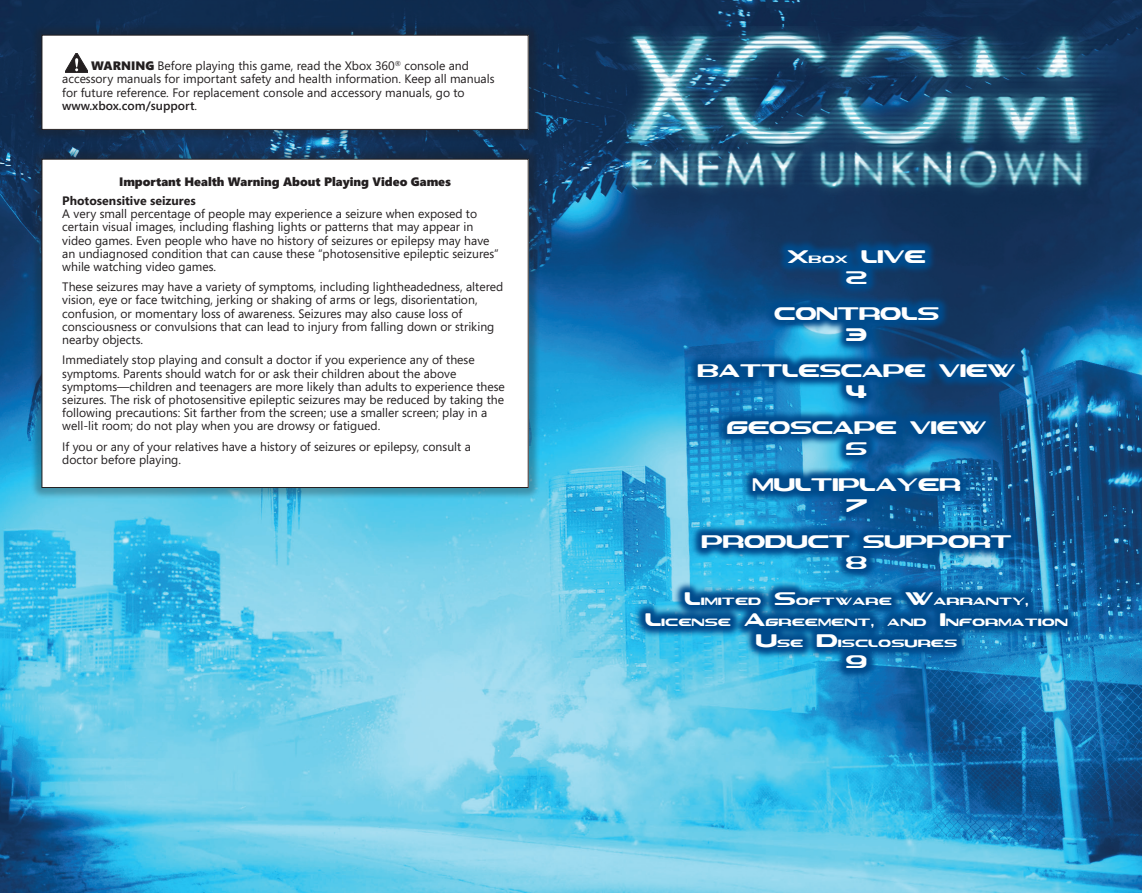
<style>
.page{position:relative;width:1142px;height:893px;background:#fff}
.page>*{position:absolute;margin:0;border:0;box-sizing:border-box;transform-origin:0 0}
.t1{font:26.25px/21px "Sevilalias Esra Lite";color:#fff;text-align:center}
.t2{font:12.25px/13.1px "Segoe";color:#231f20}
.t3{font:900 12.25px "Segoe";color:#231f20}
.t4{font:700 12.25px "Segoe";color:#231f20}
.s1{font-weight:900}
.s2{font-weight:600}
.s3{font-family:"Flama";font-weight:700;font-size:12.25px}
</style>
<div class="page">
<img style="left:0;top:0;width:1141px;height:893px">
<div style="left:30px;top:147px;width:510px;height:353px;background:#231f20;opacity:.31"></div>
<div style="left:42px;top:159px;width:486px;height:328px;background:#fff"></div>
<div style="left:41px;top:159px;width:487px;height:329px;border:1px solid #231f20"></div>
<div style="left:30px;top:23px;width:510px;height:118px;background:#231f20;opacity:.31"></div>
<div style="left:42px;top:35px;width:486px;height:94px;background:#fff"></div>
<svg style="left:65px;top:53px;width:23px;height:20px"></svg>
<div style="left:41px;top:35px;width:487px;height:95px;border:1px solid #231f20"></div>
<img style="left:595px;top:27px;width:521px;height:177px">
<svg style="left:633px;top:239px;width:446px;height:440px;background:#176aa2"></svg>
<p class="t2" style="left:62px;top:59px;width:433px;text-indent:29px"><span class="s1">WARNING</span> Before playing this game, read the Xbox 360<sup>®</sup> console and accessory manuals for important safety and health information. Keep all manuals for future reference. For replacement console and accessory manuals, go to <span class="s2">www.xbox.com/support</span>.</p>
<p class="t3" style="left:119px;top:173px;width:333px">Important Health Warning About Playing Video Games</p>
<p class="t4" style="left:62px;top:192px;width:135px">Photosensitive seizures</p>
<p class="t2" style="left:62px;top:207px;width:438px">A very small percentage of people may experience a seizure when exposed to certain visual images, including flashing lights or patterns that may appear in video games. Even people who have no history of seizures or epilepsy may have an undiagnosed condition that can cause these “photosensitive epileptic seizures” while watching video games.</p>
<p class="t2" style="left:62px;top:280px;width:442px">These seizures may have a variety of symptoms, including lightheadedness, altered vision, eye or face twitching, jerking or shaking of arms or legs, disorientation, confusion, or momentary loss of awareness. Seizures may also cause loss of consciousness or convulsions that can lead to injury from falling down or striking nearby objects.</p>
<p class="t2" style="left:62px;top:353px;width:444px">Immediately stop playing and consult a doctor if you experience any of these symptoms. Parents should watch for or ask their children about the above symptoms—children and teenagers are more likely than adults to experience these seizures. The risk of photosensitive epileptic seizures may be reduced by taking the following precautions: Sit farther from the screen; use a smaller screen; play in a well-lit room; do not play when you are drowsy or fatigued.</p>
<p class="t2" style="left:62px;top:439px;width:410px">If you or any of your relatives have a history of seizures or epilepsy, consult a doctor before playing.</p>
<h1 class="t1" style="left:787px;top:244px;width:140px">Xbox LIVE<br>2</h1>
<h1 class="t1" style="left:774px;top:301px;width:166px">CONTROLS<br>3</h1>
<h1 class="t1" style="left:697px;top:357px;width:319px">BATTLESCAPE VIEW<br>4</h1>
<h1 class="t1" style="left:726px;top:414px;width:261px">GEOSCAPE VIEW<br>5</h1>
<h1 class="t1" style="left:752px;top:471px;width:209px">MULTIPLAYER<br>7</h1>
<h1 class="t1" style="left:701px;top:528px;width:312px">PRODUCT SUPPORT<br>8</h1>
<h1 class="t1" style="left:644px;top:585px;width:424px">Limited Software Warranty<span class="s3">,<br></span>License Agreement<span class="s3">,</span> and Information<br>Use Disclosures<br>9</h1>
</div>
